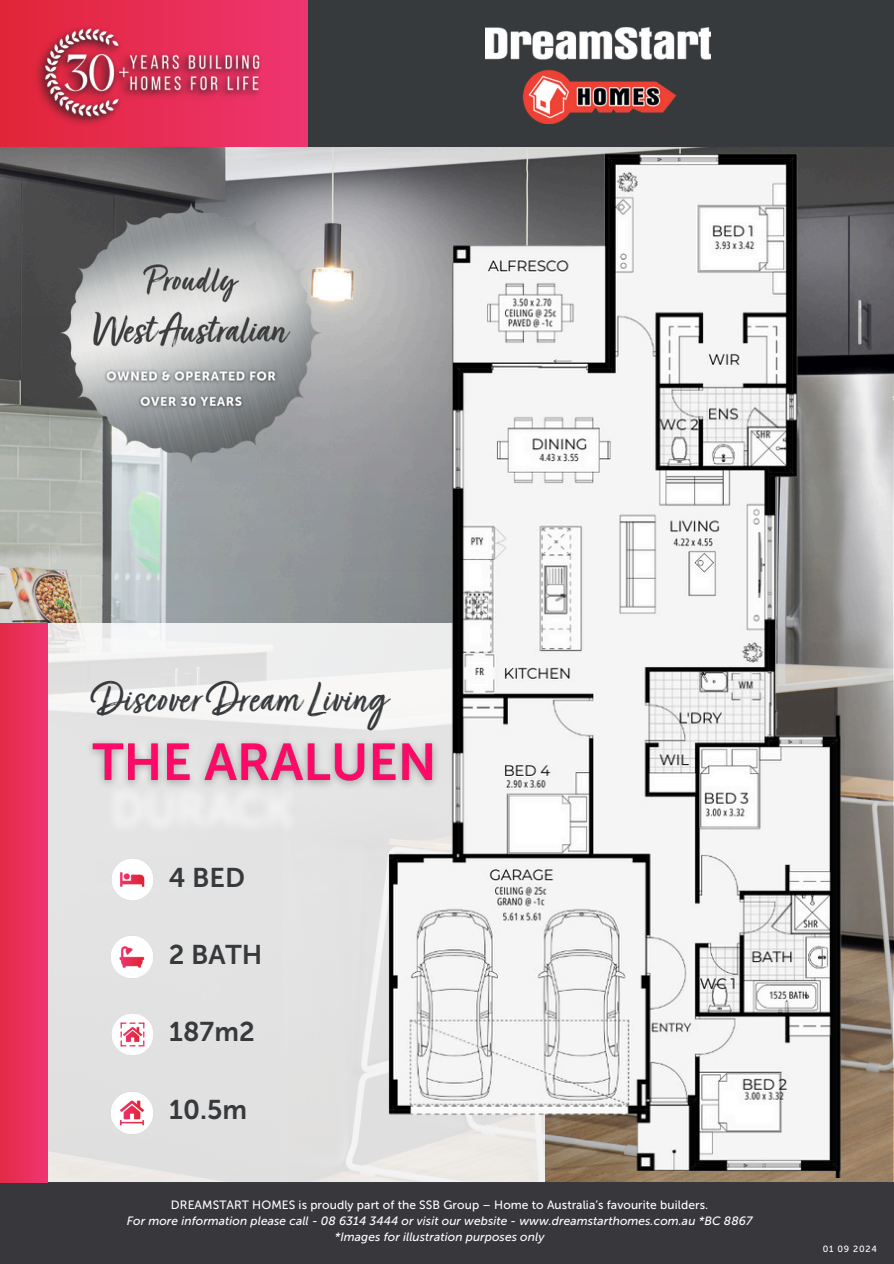
<style>
.page{position:relative;width:894px;height:1264px;background:#fff}
.page>*{position:absolute;margin:0;border:0;box-sizing:border-box;transform-origin:0 0}
.t1{font:46.5px "Turbinado Dry Pro";letter-spacing:.015em;color:#373a3c}
.t2{font:27px "Museo Sans 700";color:#373a3c}
.t3{font:italic 12px/15.8px "Museo Sans 500";letter-spacing:.005em;color:#fff;text-align:center}
.t4{font:9px "Museo Sans 500";letter-spacing:.085em;color:#fff}
.s1{font-style:normal}
</style>
<div class="page">
<img style="left:0;top:147px;width:893px;height:1035px">
<div style="left:0;top:0;width:309px;height:147px;background:linear-gradient(to right,#e02537,#ef3571)"></div>
<img style="left:0;top:315px;width:892px;height:867px">
<svg style="left:47px;top:623px;width:497px;height:559px;fill:#e3e3e3"></svg>
<div style="left:308px;top:0;width:585px;height:147px;background:#373a3c"></div>
<img style="left:485px;top:27px;width:225px;height:96px">
<div style="left:0;top:1182px;width:893px;height:81px;background:#37373c"></div>
<img style="left:104px;top:928px;width:56px;height:57px">
<img style="left:104px;top:851px;width:56px;height:56px">
<img style="left:104px;top:1084px;width:56px;height:57px">
<img style="left:104px;top:1006px;width:56px;height:56px">
<div style="left:102px;top:795px;width:197px;height:40px;background:#eaeaea"></div>
<div style="left:0;top:623px;width:47px;height:559px;background:linear-gradient(to right,#e42946,#ef3570)"></div>
<img style="left:33px;top:18px;width:228px;height:108px">
<img style="left:59px;top:136px;width:264px;height:373px">
<img style="left:381px;top:147px;width:498px;height:1030px">
<img style="left:81px;top:731px;width:364px;height:64px">
<h3 class="t1" style="left:93px;top:673px;width:295px">DiscoverDream Living</h3>
<p class="t2" style="left:169px;top:861px;width:78px">4 BED</p>
<h3 class="t2" style="left:169px;top:939px;width:95px">2 BATH</h3>
<p class="t2" style="left:169px;top:1015px;width:87px">187m2</p>
<h4 class="t2" style="left:169px;top:1093px;width:79px">10.5m</h4>
<h4 class="t3" style="left:127px;top:1197px;width:626px"><span class="s1">DREAMSTART HOMES is proudly part of the SSB Group – Home to Australia’s favourite builders.<br></span>For more information please call - 08 6314 3444 or visit our website - www.dreamstarthomes.com.au *BC 8867 *Images for illustration purposes only</h4>
<p class="t4" style="left:822px;top:1243px;width:55px">01 09 2024</p>
</div>
